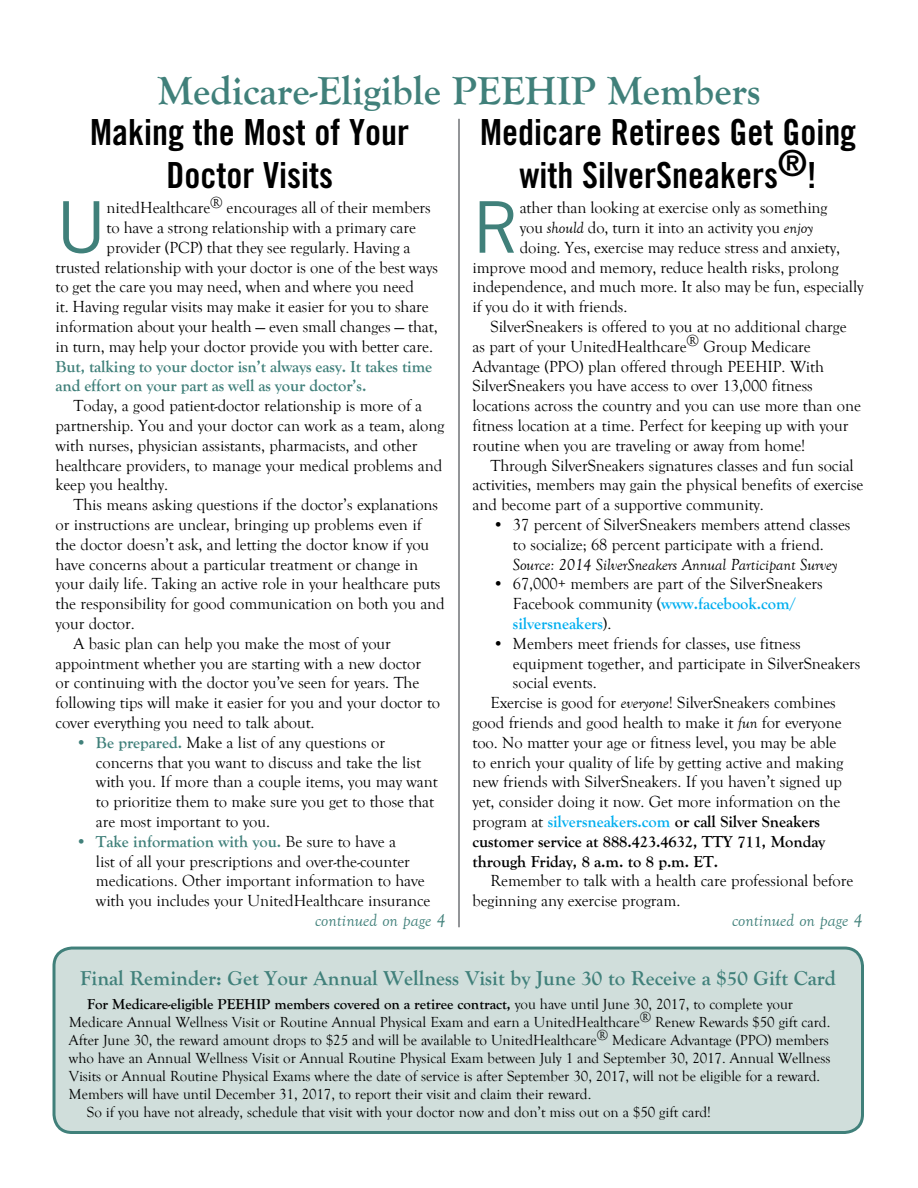
<style>
.page{position:relative;width:918px;height:1188px;background:#fff}
.page>*{position:absolute;margin:0;border:0;box-sizing:border-box;transform-origin:0 0}
.t1{font:71.4px "Trade Gothic LT Std";color:#40807a}
.t2{font:700 40.5px "Goudy Old Style T";color:#40807a}
.t3{font:36px/43.2px "Trade Gothic LT Std Bd Cn 20";color:#000;text-align:center}
.t4{font:700 21px "Goudy Old Style T";color:#40807a}
.t5{font:italic 18px "Goudy Old Style T";color:#40807a}
.t6{font:16.5px/19.8px "Goudy Old Style T";letter-spacing:-.005em;color:#000}
.t7{font:700 16.5px "Goudy Old Style T";letter-spacing:-.005em;color:#000}
.t8{font:700 16.5px/19.8px "Goudy Old Style T";letter-spacing:-.005em;color:#40807a}
.t9{font:italic 16.5px "Goudy Old Style T";letter-spacing:-.005em;color:#000}
.t10{font:15px "Goudy Old Style T";letter-spacing:-.005em;color:#000}
.t11{font:700 15px "Goudy Old Style T";letter-spacing:-.005em;color:#000}
.s1{font-style:italic}
.s2{font-weight:700;color:#00aeef}
.s3{font-weight:400}
.s4{color:#00aeef}
.s5{font-weight:700;color:#40807a}
</style>
<div class="page">
<div style="left:54px;top:948px;width:808px;height:184px;background:#d0dedb;border-radius:18px"></div>
<div style="left:52px;top:947px;width:812px;height:187px;border:3px solid #40807a;border-radius:18px"></div>
<hr style="left:459px;top:119px;width:1px;height:808px;background:#939598">
<hr style="left:458px;top:119px;width:1px;height:808px;background:#939598">
<h2 class="t2" style="left:157px;top:68px;width:605px">Medicare-Eligible PEEHIP Members</h2>
<h3 class="t3" style="left:90px;top:110px;width:320px">Making the Most of Your<br>Doctor Visits</h3>
<h1 class="t1" style="left:56px;top:184px;width:53px">U</h1>
<p class="t6" style="left:107px;top:198px;width:326px">nitedHealthcare® encourages all of their members</p>
<h3 class="t3" style="left:480px;top:110px;width:378px">Medicare Retirees Get Going with SilverSneakers®!</h3>
<h1 class="t1" style="left:472px;top:184px;width:49px">R</h1>
<p class="t6" style="left:520px;top:198px;width:309px">ather than looking at exercise only as something</p>
<p class="t6" style="left:520px;top:218px;width:295px">you <span class="s1">should</span> do, turn it into an activity you <span class="s1">enjoy</span></p>
<p class="t6" style="left:520px;top:238px;width:322px">doing. Yes, exercise may reduce stress and anxiety,</p>
<p class="t6" style="left:472px;top:258px;width:368px">improve mood and memory, reduce health risks, prolong</p>
<p class="t6" style="left:472px;top:277px;width:393px">independence, and much more. It also may be fun, especially</p>
<p class="t6" style="left:472px;top:297px;width:156px">if you do it with friends.</p>
<p class="t6" style="left:490px;top:317px;width:358px">SilverSneakers is offered to you at no additional charge</p>
<p class="t6" style="left:472px;top:337px;width:340px">as part of your UnitedHealthcare® Group Medicare</p>
<p class="t6" style="left:472px;top:357px;width:353px">Advantage (PPO) plan offered through PEEHIP. With</p>
<p class="t6" style="left:472px;top:376px;width:342px">SilverSneakers you have access to over 13,000 fitness</p>
<p class="t6" style="left:472px;top:396px;width:390px">locations across the country and you can use more than one</p>
<p class="t6" style="left:472px;top:416px;width:377px">fitness location at a time. Perfect for keeping up with your</p>
<p class="t6" style="left:472px;top:436px;width:334px">routine when you are traveling or away from home!</p>
<p class="t6" style="left:490px;top:456px;width:365px">Through SilverSneakers signatures classes and fun social</p>
<p class="t6" style="left:472px;top:475px;width:392px">activities, members may gain the physical benefits of exercise</p>
<p class="t6" style="left:472px;top:495px;width:293px">and become part of a supportive community.</p>
<p class="t6" style="left:493px;top:515px;width:359px;text-align:center">• 37 percent of SilverSneakers members attend classes to socialize; 68 percent participate with a friend.</p>
<p class="t9" style="left:513px;top:555px;width:326px">Source: 2014 SilverSneakers Annual Participant Survey</p>
<p class="t6" style="left:513px;top:574px;width:311px;text-indent:-20px">• 67,000+ members are part of the SilverSneakers<br>Facebook community (<span class="s2">www.facebook.com/ silversneakers</span>).</p>
<p class="t6" style="left:493px;top:634px;width:310px">• Members meet friends for classes, use fitness</p>
<p class="t6" style="left:513px;top:654px;width:349px">equipment together, and participate in SilverSneakers</p>
<p class="t6" style="left:513px;top:673px;width:85px">social events.</p>
<p class="t6" style="left:490px;top:693px;width:347px">Exercise is good for <span class="s1">everyone</span>! SilverSneakers combines</p>
<p class="t6" style="left:472px;top:713px;width:371px">good friends and good health to make it <span class="s1">fun</span> for everyone</p>
<p class="t6" style="left:472px;top:733px;width:365px">too. No matter your age or fitness level, you may be able</p>
<p class="t6" style="left:472px;top:753px;width:372px">to enrich your quality of life by getting active and making</p>
<p class="t6" style="left:472px;top:772px;width:371px">new friends with SilverSneakers. If you haven’t signed up</p>
<p class="t6" style="left:472px;top:792px;width:369px">yet, consider doing it now. Get more information on the</p>
<p class="t7" style="left:472px;top:812px;width:349px"><span class="s3">program at</span> <span class="s4">silversneakers.com</span> or call Silver Sneakers</p>
<p class="t7" style="left:472px;top:832px;width:354px">customer service at 888.423.4632, TTY 711, Monday</p>
<p class="t7" style="left:472px;top:852px;width:247px">through Friday, 8 a.m. to 8 p.m. ET.</p>
<p class="t6" style="left:472px;top:871px;width:382px;text-indent:18px">Remember to talk with a health care professional before beginning any exercise program.</p>
<p class="t6" style="left:107px;top:218px;width:311px">to have a strong relationship with a primary care</p>
<p class="t6" style="left:107px;top:238px;width:305px">provider (PCP) that they see regularly. Having a</p>
<p class="t6" style="left:56px;top:258px;width:384px">trusted relationship with your doctor is one of the best ways</p>
<p class="t6" style="left:56px;top:277px;width:360px">to get the care you may need, when and where you need</p>
<p class="t6" style="left:56px;top:297px;width:375px">it. Having regular visits may make it easier for you to share</p>
<p class="t6" style="left:56px;top:317px;width:384px">information about your health — even small changes — that,</p>
<p class="t6" style="left:56px;top:337px;width:379px">in turn, may help your doctor provide you with better care.</p>
<p class="t8" style="left:56px;top:356px;width:378px">But, talking to your doctor isn’t always easy. It takes time and effort on your part as well as your doctor’s.</p>
<p class="t6" style="left:56px;top:396px;width:390px;text-indent:18px">Today, a good patient-doctor relationship is more of a partnership. You and your doctor can work as a team, along with nurses, physician assistants, pharmacists, and other healthcare providers, to manage your medical problems and keep you healthy.</p>
<p class="t6" style="left:74px;top:495px;width:366px">This means asking questions if the doctor’s explanations</p>
<p class="t6" style="left:56px;top:515px;width:368px">or instructions are unclear, bringing up problems even if</p>
<p class="t6" style="left:56px;top:535px;width:375px">the doctor doesn’t ask, and letting the doctor know if you</p>
<p class="t6" style="left:56px;top:555px;width:364px">have concerns about a particular treatment or change in</p>
<p class="t6" style="left:56px;top:574px;width:387px">your daily life. Taking an active role in your healthcare puts</p>
<p class="t6" style="left:56px;top:594px;width:391px">the responsibility for good communication on both you and</p>
<p class="t6" style="left:56px;top:614px;width:81px">your doctor.</p>
<p class="t6" style="left:74px;top:634px;width:319px">A basic plan can help you make the most of your</p>
<p class="t6" style="left:56px;top:654px;width:367px">appointment whether you are starting with a new doctor</p>
<p class="t6" style="left:56px;top:673px;width:365px">or continuing with the doctor you’ve seen for years. The</p>
<p class="t6" style="left:56px;top:693px;width:386px">following tips will make it easier for you and your doctor to</p>
<p class="t6" style="left:56px;top:713px;width:261px">cover everything you need to talk about.</p>
<p class="t6" style="left:96px;top:733px;width:343px;text-indent:-20px"><span class="s5">• Be prepared.</span> Make a list of any questions or concerns that you want to discuss and take the list with you. If more than a couple items, you may want to prioritize them to make sure you get to those that are most important to you.</p>
<p class="t6" style="left:96px;top:832px;width:336px;text-indent:-20px"><span class="s5">• Take information with you.</span> Be sure to have a<br>list of all your prescriptions and over-the-counter medications. Other important information to have with you includes your UnitedHealthcare insurance</p>
<p class="t5" style="left:315px;top:910px;width:132px">continued on page 4</p>
<p class="t5" style="left:732px;top:910px;width:132px">continued on page 4</p>
<p class="t4" style="left:80px;top:966px;width:757px">Final Reminder: Get Your Annual Wellness Visit by June 30 to Receive a $50 Gift Card</p>
<p class="t11" style="left:87px;top:996px;width:708px">For Medicare-eligible PEEHIP members covered on a retiree contract, <span class="s3">you have until June 30, 2017, to complete your</span></p>
<p class="t10" style="left:69px;top:1014px;width:763px">Medicare Annual Wellness Visit or Routine Annual Physical Exam and earn a UnitedHealthcare® Renew Rewards $50 gift card.</p>
<p class="t10" style="left:69px;top:1032px;width:762px">After June 30, the reward amount drops to $25 and will be available to UnitedHealthcare® Medicare Advantage (PPO) members</p>
<p class="t10" style="left:69px;top:1050px;width:763px">who have an Annual Wellness Visit or Annual Routine Physical Exam between July 1 and September 30, 2017. Annual Wellness</p>
<p class="t10" style="left:69px;top:1068px;width:753px">Visits or Annual Routine Physical Exams where the date of service is after September 30, 2017, will not be eligible for a reward.</p>
<p class="t10" style="left:69px;top:1086px;width:524px">Members will have until December 31, 2017, to report their visit and claim their reward.</p>
<p class="t10" style="left:87px;top:1104px;width:625px">So if you have not already, schedule that visit with your doctor now and don’t miss out on a $50 gift card!</p>
</div>
